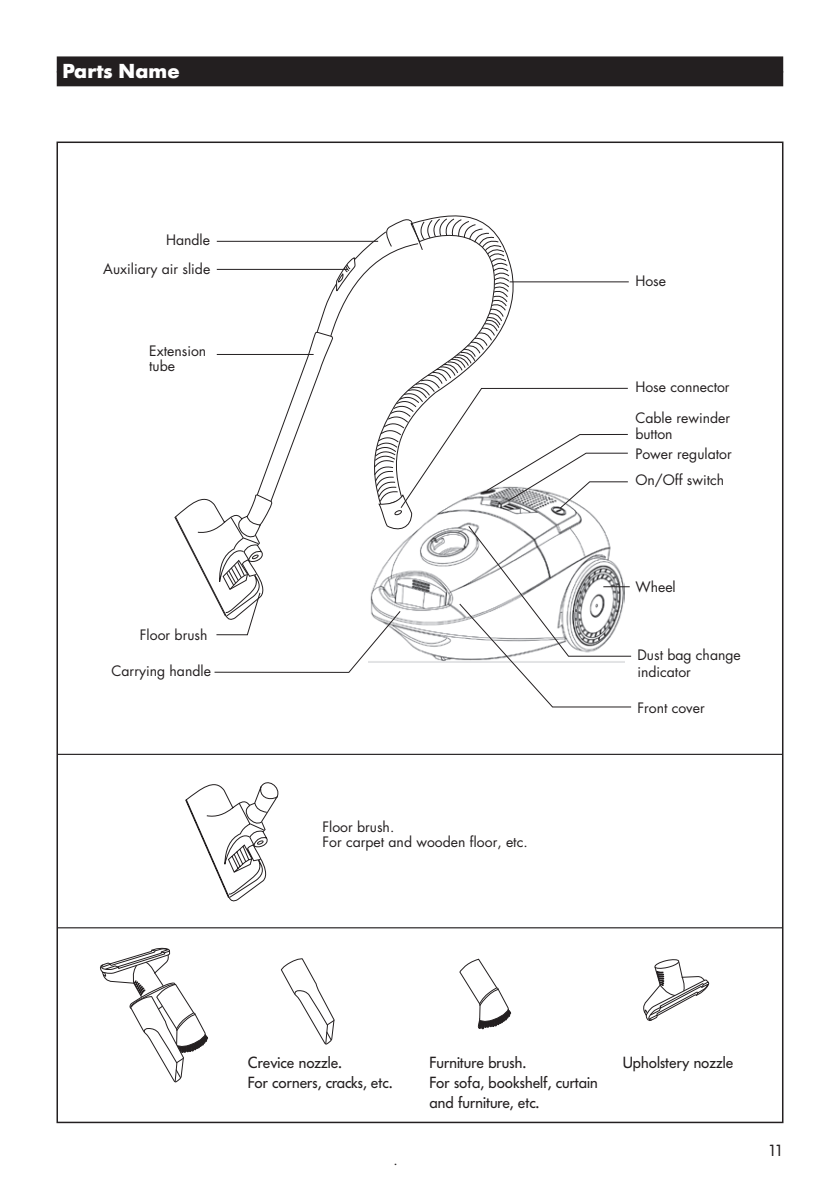
<style>
.page{position:relative;width:840px;height:1191px;background:#fff}
.page>*{position:absolute;margin:0;border:0;box-sizing:border-box;transform-origin:0 0}
.t1{font:700 20px "Futura BQ";letter-spacing:.01em;color:#fff}
.t2{font:16px/20px "Futura BQ";color:#231f20}
.t3{font:14px/15.6px "Futura Std";color:#231f20}
</style>
<div class="page">
<hr style="left:57px;top:927px;width:725px;height:1px;background:#231f20">
<hr style="left:57px;top:754px;width:725px;height:1px;background:#231f20">
<hr style="left:509px;top:281px;width:119px;height:1px;background:#231f20">
<svg style="left:174px;top:216px;width:336px;height:377px"></svg>
<svg style="left:185px;top:782px;width:94px;height:120px"></svg>
<div style="left:57px;top:56px;width:725px;height:16px;background:#231f20"></div>
<div style="left:57px;top:71px;width:725px;height:15px;background:#231f20"></div>
<svg style="left:213px;top:387px;width:418px;height:321px"></svg>
<svg style="left:100px;top:947px;width:108px;height:136px"></svg>
<svg style="left:281px;top:958px;width:53px;height:87px"></svg>
<svg style="left:459px;top:958px;width:53px;height:72px"></svg>
<svg style="left:643px;top:959px;width:66px;height:62px"></svg>
<h1 class="t1" style="left:62px;top:60px;width:119px">Parts Name</h1>
<p class="t3" style="left:103px;top:225px;width:109px;line-height:29.6px;text-align:right">Handle<br>Auxiliary air slide</p>
<p class="t3" style="left:149px;top:343px;width:58px">Extension tube</p>
<p class="t3" style="left:140px;top:627px;width:69px">Floor brush</p>
<p class="t3" style="left:111px;top:663px;width:101px">Carrying handle</p>
<p class="t3" style="left:322px;top:819px;width:206px">Floor brush.<br>For carpet and wooden floor, etc.</p>
<p class="t3" style="left:635px;top:273px;width:32px">Hose</p>
<p class="t3" style="left:635px;top:379px;width:96px">Hose connector</p>
<p class="t3" style="left:635px;top:410px;width:96px">Cable rewinder button</p>
<p class="t3" style="left:635px;top:446px;width:98px">Power regulator</p>
<p class="t3" style="left:635px;top:472px;width:90px">On/Off switch</p>
<p class="t3" style="left:635px;top:579px;width:42px">Wheel</p>
<p class="t3" style="left:637px;top:646px;width:105px;line-height:16.8px">Dust bag change indicator</p>
<p class="t3" style="left:637px;top:700px;width:69px">Front cover</p>
<p class="t2" style="left:248px;top:1052px;width:146px">Crevice nozzle.<br>For corners, cracks, etc.</p>
<p class="t2" style="left:429px;top:1052px;width:169px">Furniture brush.<br>For sofa, bookshelf, curtain and furniture, etc.</p>
<p class="t2" style="left:622px;top:1052px;width:112px">Upholstery nozzle</p>
<p class="t3" style="left:393px;top:1151px;width:6px">.</p>
<p class="t2" style="left:768px;top:1140px;width:16px">11</p>
</div>
